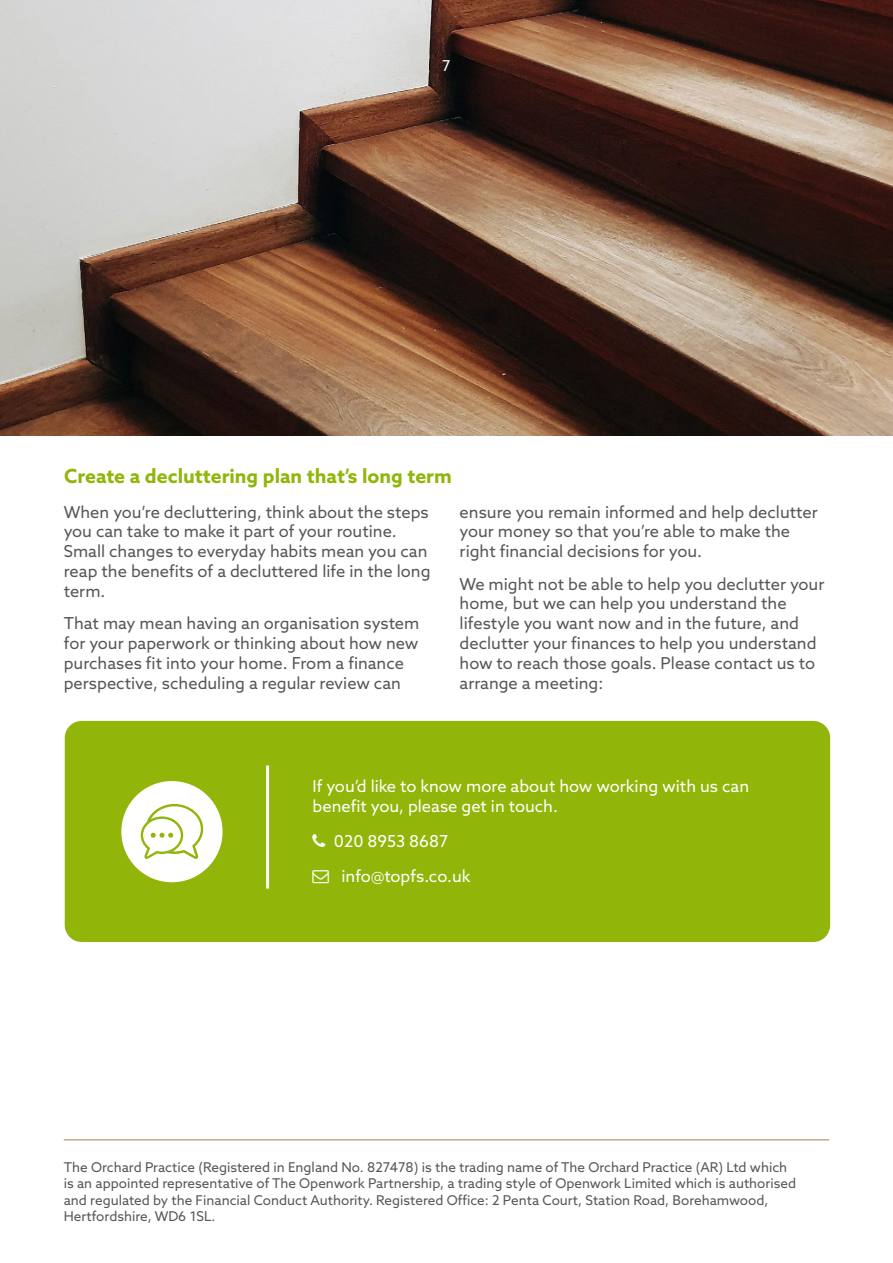
<style>
.page{position:relative;width:893px;height:1263px;background:#fff}
.page>*{position:absolute;margin:0;border:0;box-sizing:border-box;transform-origin:0 0}
.t1{font:700 19.5px "Azo Sans";color:#91b508}
.t2{font:16.5px/19.8px "Azo Sans";color:#575756}
.t3{font:16.5px/19.8px "Azo Sans";color:#fff}
.t4{font:15px "Azo Sans";color:#fff}
.t5{font:13.5px/16.2px "Azo Sans";color:#575756}
</style>
<div class="page">
<img style="left:0;top:0;width:893px;height:436px">
<div style="left:65px;top:721px;width:765px;height:221px;background:#91b508;border-radius:17px"></div>
<hr style="left:266px;top:765px;width:3px;height:123px;background:#fff">
<div style="left:121px;top:781px;width:102px;height:101px;background:#fff;border-radius:50%"></div>
<svg style="left:141px;top:804px;width:62px;height:55px"></svg>
<hr style="left:64px;top:1139px;width:765px;height:1px;background:#c2ad8d">
<p class="t4" style="left:442px;top:56px;width:10px">7</p>
<p class="t1" style="left:64px;top:463px;width:389px">Create a decluttering plan that’s long term</p>
<p class="t2" style="left:64px;top:501px;width:368px">When you’re decluttering, think about the steps you can take to make it part of your routine.<br>Small changes to everyday habits mean you can reap the benefits of a decluttered life in the long term.</p>
<p class="t2" style="left:64px;top:613px;width:357px">That may mean having an organisation system for your paperwork or thinking about how new purchases fit into your home. From a finance perspective, scheduling a regular review can</p>
<p class="t2" style="left:460px;top:501px;width:360px">ensure you remain informed and help declutter your money so that you’re able to make the right financial decisions for you.</p>
<p class="t2" style="left:460px;top:574px;width:366px">We might not be able to help you declutter your home, but we can help you understand the lifestyle you want now and in the future, and declutter your finances to help you understand how to reach those goals. Please contact us to arrange a meeting:</p>
<p class="t3" style="left:313px;top:776px;width:438px">If you’d like to know more about how working with us can benefit you, please get in touch.</p>
<p class="t3" style="left:334px;top:831px;width:116px">020 8953 8687</p>
<p class="t3" style="left:341px;top:866px;width:130px">info@topfs.co.uk</p>
<p class="t5" style="left:64px;top:1159px;width:734px">The Orchard Practice (Registered in England No. 827478) is the trading name of The Orchard Practice (AR) Ltd which is an appointed representative of The Openwork Partnership, a trading style of Openwork Limited which is authorised and regulated by the Financial Conduct Authority. Registered Office: 2 Penta Court, Station Road, Borehamwood, Hertfordshire, WD6 1SL.</p>
</div>
